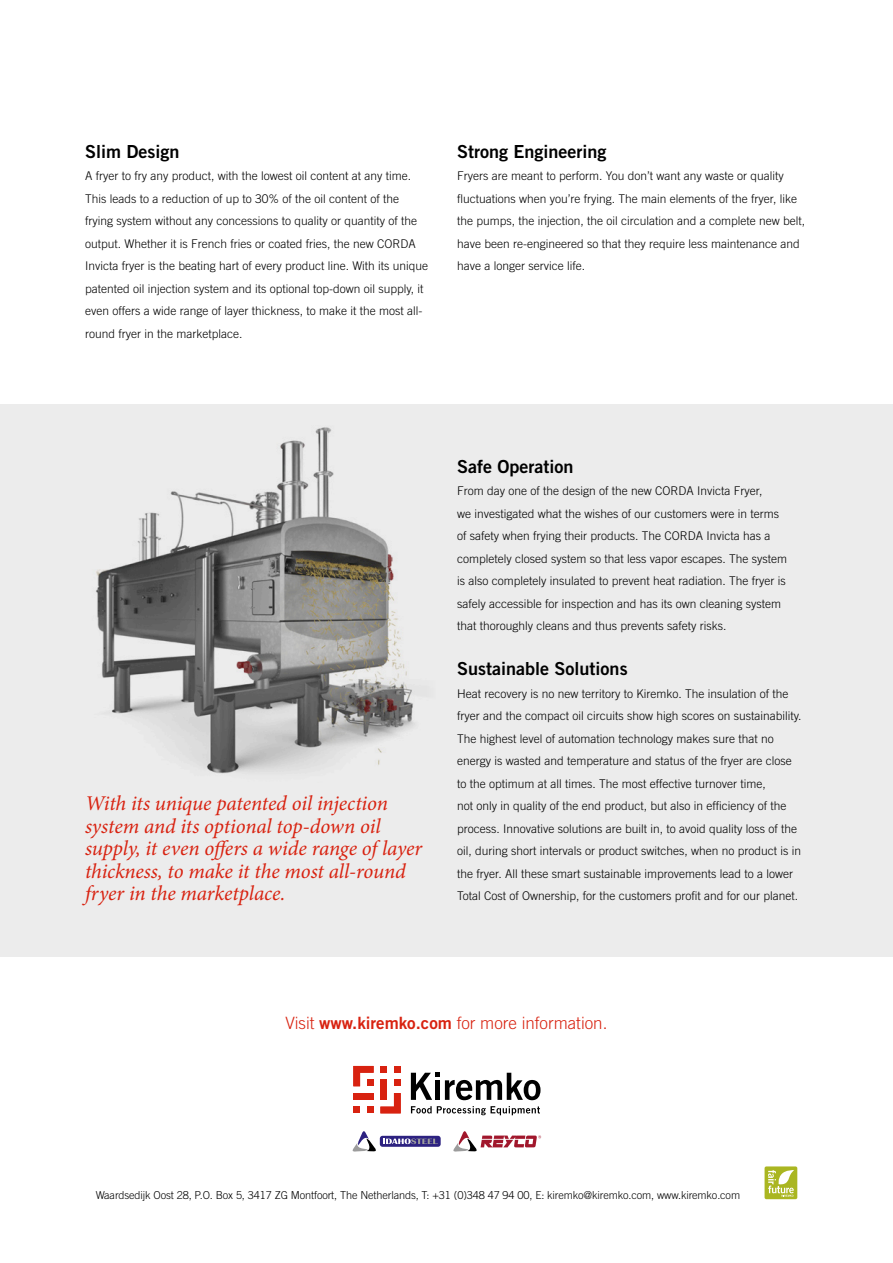
<style>
.page{position:relative;width:893px;height:1263px;background:#fff}
.page>*{position:absolute;margin:0;border:0;box-sizing:border-box;transform-origin:0 0}
.t1{font:italic 21px/22.5px "Minion Pro";letter-spacing:-.01em;color:#d82210}
.t2{font:18px "Trade Gothic Bold Two";color:#000}
.t3{font:300 16.95px "Trade Gothic";color:#d82210}
.t4{font:300 12px/22.5px "Trade Gothic";color:#000}
.t5{font:300 10.95px "Trade Gothic";letter-spacing:-.01em;color:#000}
.s1{font-family:"Trade Gothic Bold Two";font-weight:400}
</style>
<div class="page">
<div style="left:0;top:404px;width:893px;height:553px;background:#ececec"></div>
<img style="left:96px;top:427px;width:319px;height:347px">
<div style="left:765px;top:1166px;width:32px;height:33px;background:#aab621;border-radius:2px"></div>
<svg style="left:768px;top:1170px;width:26px;height:27px"></svg>
<svg style="left:453px;top:1131px;width:88px;height:21px"></svg>
<div style="left:380px;top:1136px;width:61px;height:11px;background:#2d2281;border-radius:3px"></div>
<svg style="left:383px;top:1138px;width:55px;height:6px"></svg>
<svg style="left:352px;top:1131px;width:24px;height:21px"></svg>
<svg style="left:411px;top:1073px;width:129px;height:27px"></svg>
<svg style="left:411px;top:1106px;width:129px;height:9px"></svg>
<svg style="left:353px;top:1066px;width:21px;height:20px"></svg>
<div style="left:367px;top:1106px;width:7px;height:7px;background:#d82210"></div>
<div style="left:380px;top:1066px;width:7px;height:7px;background:#d82210"></div>
<div style="left:394px;top:1066px;width:7px;height:7px;background:#d82210"></div>
<div style="left:353px;top:1106px;width:7px;height:7px;background:#d82210"></div>
<div style="left:367px;top:1079px;width:7px;height:7px;background:#d82210"></div>
<div style="left:353px;top:1093px;width:21px;height:7px;background:#d82210"></div>
<div style="left:380px;top:1079px;width:7px;height:21px;background:#d82210"></div>
<svg style="left:380px;top:1093px;width:21px;height:20px"></svg>
<div style="left:394px;top:1079px;width:7px;height:7px;background:#d82210"></div>
<h2 class="t2" style="left:85px;top:140px;width:96px">Slim Design</h2>
<p class="t4" style="left:85px;top:164px;width:345px">A fryer to fry any product, with the lowest oil content at any time.<br>This leads to a reduction of up to 30% of the oil content of the frying system without any concessions to quality or quantity of the output. Whether it is French fries or coated fries, the new CORDA Invicta fryer is the beating hart of every product line. With its unique patented oil injection system and its optional top-down oil supply, it even offers a wide range of layer thickness, to make it the most all&shy;round fryer in the marketplace.</p>
<h2 class="t2" style="left:457px;top:140px;width:151px">Strong Engineering</h2>
<p class="t4" style="left:457px;top:164px;width:350px">Fryers are meant to perform. You don’t want any waste or quality fluctuations when you’re frying. The main elements of the fryer, like the pumps, the injection, the oil circulation and a complete new belt, have been re-engineered so that they require less maintenance and have a longer service life.</p>
<h1 class="t1" style="left:85px;top:792px;width:339px">With its unique patented oil injection system and its optional top-down oil supply, it even offers a wide range of layer thickness, to make it the most all-round fryer in the marketplace.</h1>
<h2 class="t2" style="left:457px;top:455px;width:118px">Safe Operation</h2>
<p class="t4" style="left:457px;top:479px;width:331px">From day one of the design of the new CORDA Invicta Fryer,<br>we investigated what the wishes of our customers were in terms of safety when frying their products. The CORDA Invicta has a completely closed system so that less vapor escapes. The system is also completely insulated to prevent heat radiation. The fryer is safely accessible for inspection and has its own cleaning system that thoroughly cleans and thus prevents safety risks.</p>
<h2 class="t2" style="left:457px;top:657px;width:172px">Sustainable Solutions</h2>
<p class="t4" style="left:457px;top:682px;width:346px">Heat recovery is no new territory to Kiremko. The insulation of the fryer and the compact oil circuits show high scores on sustainability.<br>The highest level of automation technology makes sure that no energy is wasted and temperature and status of the fryer are close to the optimum at all times. The most effective turnover time,<br>not only in quality of the end product, but also in efficiency of the process. Innovative solutions are built in, to avoid quality loss of the oil, during short intervals or product switches, when no product is in the fryer. All these smart sustainable improvements lead to a lower Total Cost of Ownership, for the customers profit and for our planet.</p>
<h3 class="t3" style="left:286px;top:1013px;width:323px">Visit <span class="s1">www.kiremko.com</span> for more information.</h3>
<p class="t5" style="left:96px;top:1189px;width:646px">Waardsedijk Oost 28, P.O. Box 5, 3417 ZG Montfoort, The Netherlands, T: +31 (0)348 47 94 00, E: kiremko@kiremko.com, www.kiremko.com</p>
</div>
